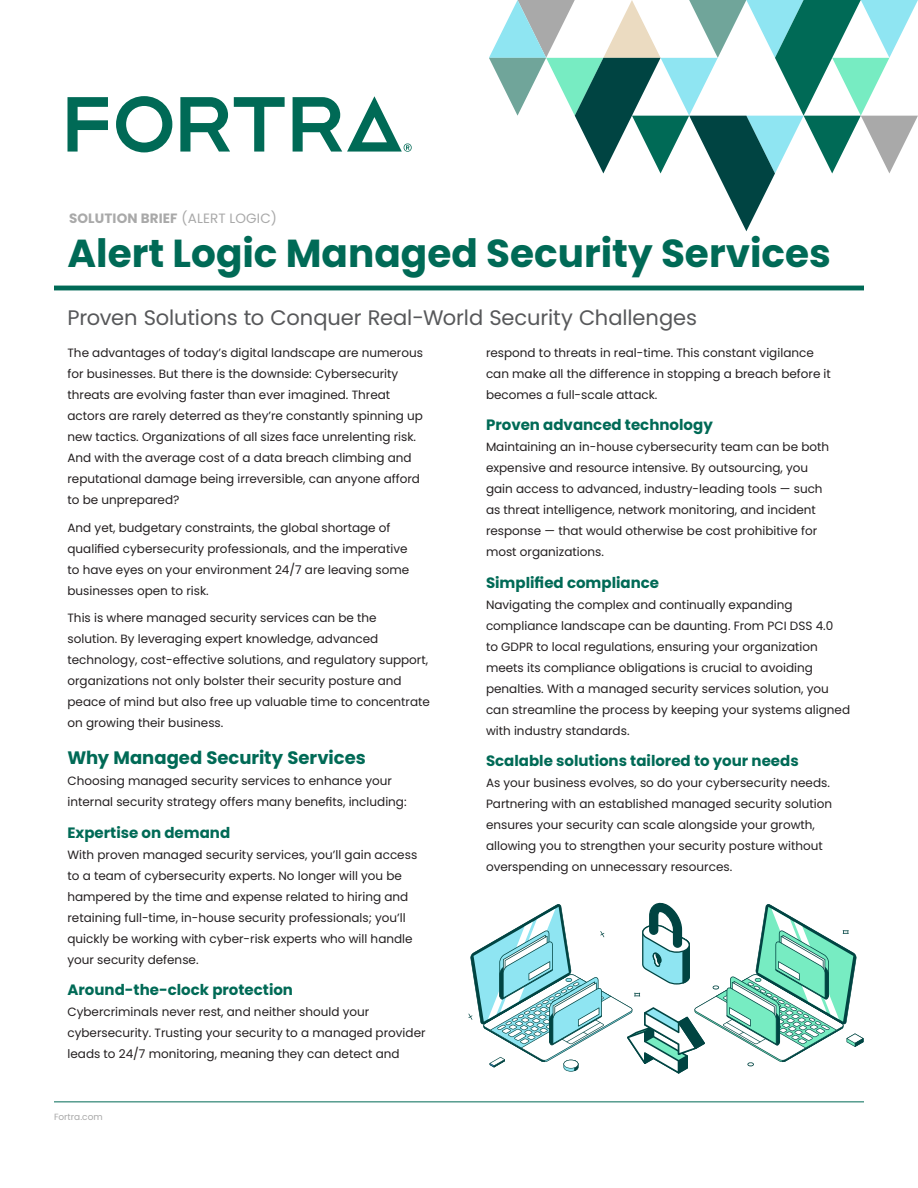
<style>
.page{position:relative;width:918px;height:1188px;background:#fff}
.page>*{position:absolute;margin:0;border:0;box-sizing:border-box;transform-origin:0 0}
.t1{font:700 39px "Poppins";color:#006a56}
.t2{font:21px "Poppins";letter-spacing:-.005em;color:#57585a}
.FTA_H1{font:700 18px "Poppins";color:#006a56}
.FTA_H2{font:700 15px "Poppins";color:#006a56}
.t3{font:700 13.5px "Poppins";letter-spacing:.01em;color:#a9a9a9}
.FTA_Body{font:12px/21px "Poppins";color:#231f20}
.t4{font:9px "Poppins";color:#a9a9a9}
.s1{font-weight:400}
</style>
<div class="page">
<svg style="left:489px;top:0;width:429px;height:231px"></svg>
<hr style="left:54px;top:1101px;width:810px;height:1px;background:#006a56">
<hr style="left:54px;top:286px;width:810px;height:4px;background:#006a56">
<svg style="left:68px;top:97px;width:40px;height:55px"></svg>
<svg style="left:180px;top:97px;width:105px;height:55px"></svg>
<svg style="left:116px;top:96px;width:56px;height:56px"></svg>
<svg style="left:293px;top:96px;width:119px;height:56px"></svg>
<svg style="left:468px;top:902px;width:396px;height:172px"></svg>
<p class="t3" style="left:69px;top:210px;width:209px">SOLUTION BRIEF <span class="s1">(ALERT LOGIC)</span></p>
<h1 class="t1" style="left:68px;top:230px;width:765px">Alert Logic Managed Security Services</h1>
<h2 class="t2" style="left:68px;top:306px;width:631px">Proven Solutions to Conquer Real-World Security Challenges</h2>
<p class="FTA_Body" style="left:486px;top:342px;width:346px">respond to threats in real-time. This constant vigilance can make all the difference in stopping a breach before it becomes a full-scale attack.</p>
<p class="FTA_H2" style="left:486px;top:416px;width:228px">Proven advanced technology</p>
<p class="FTA_Body" style="left:486px;top:437px;width:345px">Maintaining an in-house cybersecurity team can be both expensive and resource intensive. By outsourcing, you gain access to advanced, industry-leading tools — such as threat intelligence, network monitoring, and incident response — that would otherwise be cost prohibitive for most organizations.</p>
<p class="FTA_H2" style="left:486px;top:574px;width:175px">Simplified compliance</p>
<p class="FTA_Body" style="left:486px;top:594px;width:366px">Navigating the complex and continually expanding compliance landscape can be daunting. From PCI DSS 4.0<br>to GDPR to local regulations, ensuring your organization meets its compliance obligations is crucial to avoiding penalties. With a managed security services solution, you can streamline the process by keeping your systems aligned with industry standards.</p>
<p class="FTA_H2" style="left:486px;top:752px;width:314px">Scalable solutions tailored to your needs</p>
<p class="FTA_Body" style="left:486px;top:773px;width:348px">As your business evolves, so do your cybersecurity needs.<br>Partnering with an established managed security solution ensures your security can scale alongside your growth, allowing you to strengthen your security posture without overspending on unnecessary resources.</p>
<p class="FTA_Body" style="left:68px;top:342px;width:357px">The advantages of today’s digital landscape are numerous for businesses. But there is the downside: Cybersecurity threats are evolving faster than ever imagined. Threat actors are rarely deterred as they’re constantly spinning up new tactics. Organizations of all sizes face unrelenting risk.<br>And with the average cost of a data breach climbing and reputational damage being irreversible, can anyone afford to be unprepared?</p>
<p class="FTA_Body" style="left:68px;top:517px;width:343px">And yet, budgetary constraints, the global shortage of qualified cybersecurity professionals, and the imperative to have eyes on your environment 24/7 are leaving some businesses open to risk.</p>
<p class="FTA_Body" style="left:68px;top:608px;width:364px">This is where managed security services can be the<br>solution. By leveraging expert knowledge, advanced technology, cost-effective solutions, and regulatory support, organizations not only bolster their security posture and peace of mind but also free up valuable time to concentrate on growing their business.</p>
<p class="FTA_H1" style="left:68px;top:747px;width:300px">Why Managed Security Services</p>
<p class="FTA_Body" style="left:68px;top:770px;width:341px">Choosing managed security services to enhance your internal security strategy offers many benefits, including:</p>
<p class="FTA_H2" style="left:68px;top:824px;width:164px">Expertise on demand</p>
<p class="FTA_Body" style="left:68px;top:844px;width:351px">With proven managed security services, you’ll gain access to a team of cybersecurity experts. No longer will you be hampered by the time and expense related to hiring and retaining full-time, in-house security professionals; you’ll quickly be working with cyber-risk experts who will handle your security defense.</p>
<p class="FTA_H2" style="left:68px;top:981px;width:227px">Around-the-clock protection</p>
<p class="FTA_Body" style="left:68px;top:1001px;width:360px">Cybercriminals never rest, and neither should your cybersecurity. Trusting your security to a managed provider leads to 24/7 monitoring, meaning they can detect and</p>
<p class="t4" style="left:54px;top:1112px;width:50px">Fortra.com</p>
</div>
